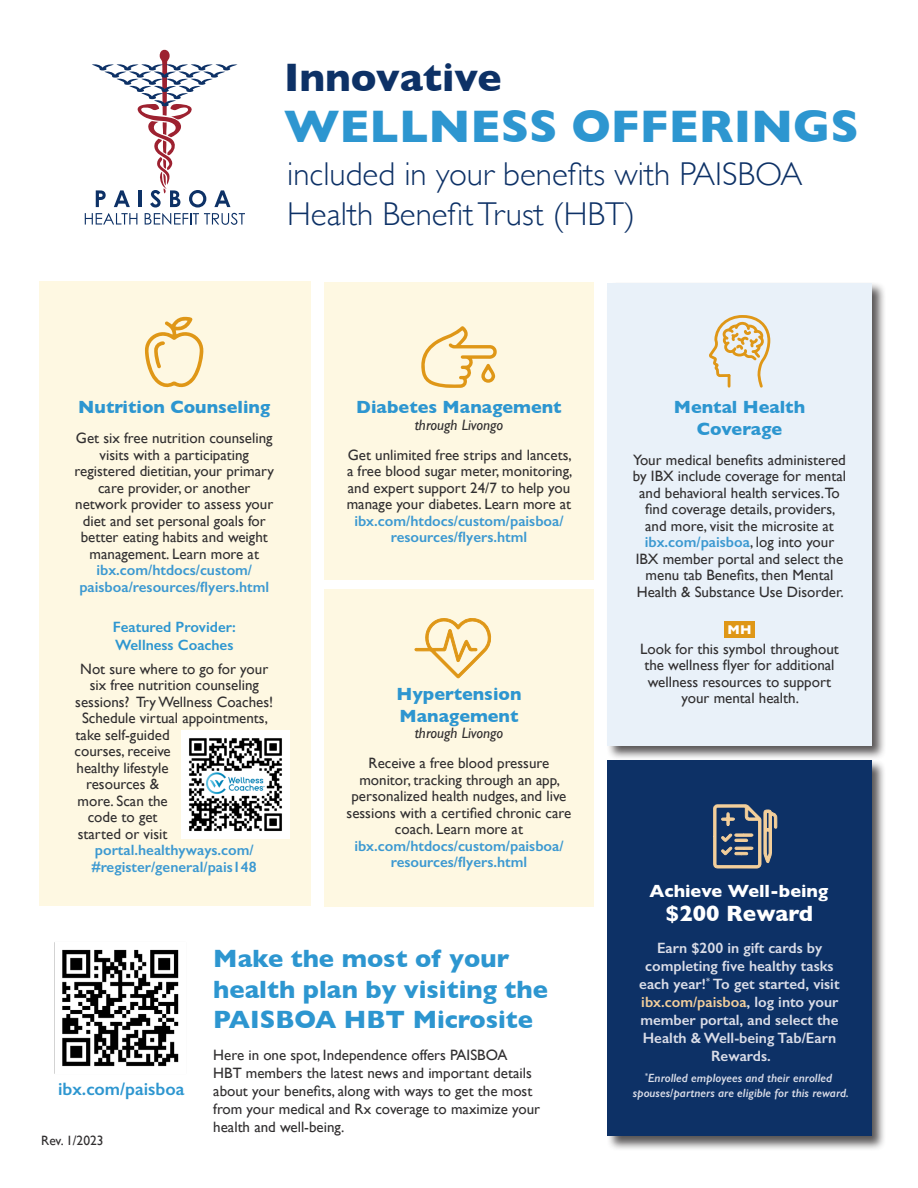
<style>
.page{position:relative;width:918px;height:1188px;background:#fff}
.page>*{position:absolute;margin:0;border:0;box-sizing:border-box;transform-origin:0 0}
.t1{font:700 46.5px "Gill Sans";color:#2d96d0}
.t2{font:700 40.5px "Gill Sans";color:#0d3166}
.t3{font:300 33px/39.6px "Gill Sans";color:#0d3166}
.t4{font:700 25.5px/30.6px "Gill Sans";color:#2d96d0}
.Program_Name{font:700 22.5px "Gill Sans";color:#fff}
.Program_Name-2{font:700 18px/21.6px "Gill Sans";color:#2d96d0;text-align:center}
.Prorgram_Copy{font:700 18px "Gill Sans";color:#2d96d0}
.Program_Name-3{font:700 18px "Gill Sans";color:#fff}
.Admin_Partners{font:600 18px "Gill Sans";color:#2d96d0}
.Prorgram_Copy-2{font:15px/16.5px "Gill Sans";color:#312f30;text-align:center}
.Prorgram_Copy-3{font:600 15px/18px "Gill Sans";color:#dadde8;text-align:center}
.Prorgram_Copy-4{font:600 15px "Gill Sans";color:#3c99d1}
.Program_Name-4{font:600 15px/18px "Gill Sans";color:#2d96d0}
.Program_Name_Subhead{font:italic 15px "Gill Sans";color:#312f30}
.t5{font:13.5px "Gill Sans";color:#312f30}
.Prorgram_Copy-5{font:700 12.9px "Gill Sans";color:#fff}
.Prorgram_Copy-6{font:italic 600 12px/14.4px "Gill Sans";color:#dadde8;text-align:center}
.s1{font-weight:600;color:#3c99d1}
.s2{color:#f3cf9b}
</style>
<div class="page">
<div style="left:324px;top:589px;width:270px;height:317px;background:#fef8e2"></div>
<div style="left:324px;top:282px;width:270px;height:298px;background:#fef8e2"></div>
<div style="left:606px;top:759px;width:280px;height:392px;background:#231f20;opacity:.75"></div>
<div style="left:608px;top:760px;width:264px;height:376px;background:#0d3166"></div>
<div style="left:606px;top:282px;width:281px;height:479px;background:#231f20;opacity:.75"></div>
<div style="left:608px;top:283px;width:264px;height:463px;background:#e9f1f9"></div>
<svg style="left:414px;top:618px;width:78px;height:61px"></svg>
<svg style="left:713px;top:804px;width:65px;height:65px"></svg>
<div style="left:39px;top:282px;width:271px;height:624px;background:#fef8e2"></div>
<img style="left:181px;top:730px;width:108px;height:108px">
<div style="left:724px;top:622px;width:31px;height:16px;background:#df9717"></div>
<svg style="left:709px;top:315px;width:62px;height:73px"></svg>
<svg style="left:145px;top:317px;width:59px;height:71px"></svg>
<img style="left:54px;top:942px;width:125px;height:132px">
<svg style="left:421px;top:326px;width:76px;height:62px"></svg>
<svg style="left:85px;top:49px;width:160px;height:176px"></svg>
<p class="t2" style="left:284px;top:45px;width:219px">Innovative</p>
<p class="t1" style="left:284px;top:89px;width:576px">WELLNESS OFFERINGS</p>
<p class="t3" style="left:287px;top:153px;width:517px">included in your benefits with PAISBOA<br>Health Benefit Trust (HBT)</p>
<p class="Prorgram_Copy" style="left:78px;top:393px;width:193px">Nutrition Counseling</p>
<p class="Prorgram_Copy-2" style="left:75px;top:430px;width:201px">Get six free nutrition counseling visits with a participating registered dietitian, your primary care provider, or another network provider to assess your diet and set personal goals for better eating habits and weight management. Learn more at <span class="s1">ibx.com/htdocs/custom/ paisboa/resources/flyers.html</span></p>
<p class="Program_Name-4" style="left:113px;top:618px;width:124px">Featured Provider:<br>Wellness Coaches</p>
<p class="Prorgram_Copy-2" style="left:80px;top:660px;width:189px">Not sure where to go for your</p>
<p class="Prorgram_Copy-2" style="left:90px;top:677px;width:171px">six free nutrition counseling</p>
<p class="Prorgram_Copy-2" style="left:75px;top:693px;width:200px">sessions? Try Wellness Coaches!</p>
<p class="Prorgram_Copy-2" style="left:82px;top:710px;width:187px">Schedule virtual appointments,</p>
<p class="Prorgram_Copy-2" style="left:76px;top:726px;width:96px">take self-guided</p>
<p class="Prorgram_Copy-2" style="left:75px;top:743px;width:98px">courses, receive</p>
<p class="Prorgram_Copy-2" style="left:77px;top:759px;width:94px">healthy lifestyle</p>
<p class="Prorgram_Copy-2" style="left:86px;top:776px;width:75px">resources &amp;</p>
<p class="Prorgram_Copy-2" style="left:78px;top:792px;width:92px">more. Scan the</p>
<p class="Prorgram_Copy-2" style="left:88px;top:809px;width:71px">code to get</p>
<p class="Prorgram_Copy-2" style="left:78px;top:825px;width:91px">started or visit</p>
<p class="Prorgram_Copy-4" style="left:95px;top:841px;width:160px">portal.healthyways.com/</p>
<p class="Prorgram_Copy-4" style="left:92px;top:857px;width:166px">#register/general/pais148</p>
<p class="Program_Name-2" style="left:356px;top:396px;width:207px">Diabetes Management</p>
<p class="Program_Name_Subhead" style="left:415px;top:416px;width:90px">through Livongo</p>
<p class="Prorgram_Copy-2" style="left:347px;top:446px;width:227px">Get unlimited free strips and lancets, a free blood sugar meter, monitoring, and expert support 24/7 to help you manage your diabetes. Learn more at <span class="s1">ibx.com/htdocs/custom/paisboa/ resources/flyers.html</span></p>
<p class="Program_Name-2" style="left:396px;top:683px;width:127px;text-align:left">Hypertension<br>Management</p>
<p class="Program_Name_Subhead" style="left:415px;top:725px;width:90px">through Livongo</p>
<p class="Prorgram_Copy-2" style="left:347px;top:755px;width:226px">Receive a free blood pressure monitor, tracking through an app, personalized health nudges, and live sessions with a certified chronic care coach. Learn more at <span class="s1">ibx.com/htdocs/custom/paisboa/ resources/flyers.html</span></p>
<p class="Program_Name-2" style="left:674px;top:396px;width:133px">Mental Health<br>Coverage</p>
<p class="Prorgram_Copy-2" style="left:633px;top:451px;width:215px">Your medical benefits administered by IBX include coverage for mental and behavioral health services.To find coverage details, providers, and more, visit the microsite at <span class="s1">ibx.com/paisboa</span>, log into your IBX member portal and select the menu tab Benefits, then Mental Health &amp; Substance Use Disorder.</p>
<p class="Prorgram_Copy-5" style="left:728px;top:620px;width:25px">MH</p>
<p class="Prorgram_Copy-2" style="left:640px;top:640px;width:200px">Look for this symbol throughout the wellness flyer for additional wellness resources to support your mental health.</p>
<p class="Admin_Partners" style="left:58px;top:1078px;width:128px">ibx.com/paisboa</p>
<p class="t5" style="left:41px;top:1133px;width:64px">Rev. 1/2023</p>
<p class="t4" style="left:213px;top:943px;width:336px">Make the most of your health plan by visiting the<br>PAISBOA HBT Microsite</p>
<p class="Prorgram_Copy-2" style="left:213px;top:1046px;width:328px;line-height:18px;text-align:left">Here in one spot, Independence offers PAISBOA<br>HBT members the latest news and important details about your benefits, along with ways to get the most from your medical and Rx coverage to maximize your health and well-being.</p>
<p class="Program_Name-3" style="left:649px;top:877px;width:180px">Achieve Well-being</p>
<p class="Program_Name" style="left:665px;top:896px;width:149px">$200 Reward</p>
<p class="Prorgram_Copy-3" style="left:639px;top:939px;width:202px">Earn $200 in gift cards by completing five healthy tasks each year!<sup>*</sup> To get started, visit <span class="s2">ibx.com/paisboa</span>, log into your member portal, and select the<br>Health &amp; Well-being Tab/Earn<br>Rewards.</p>
<p class="Prorgram_Copy-6" style="left:633px;top:1071px;width:218px"><sup>*</sup>Enrolled employees and their enrolled spouses/partners are eligible for this reward.</p>
</div>
